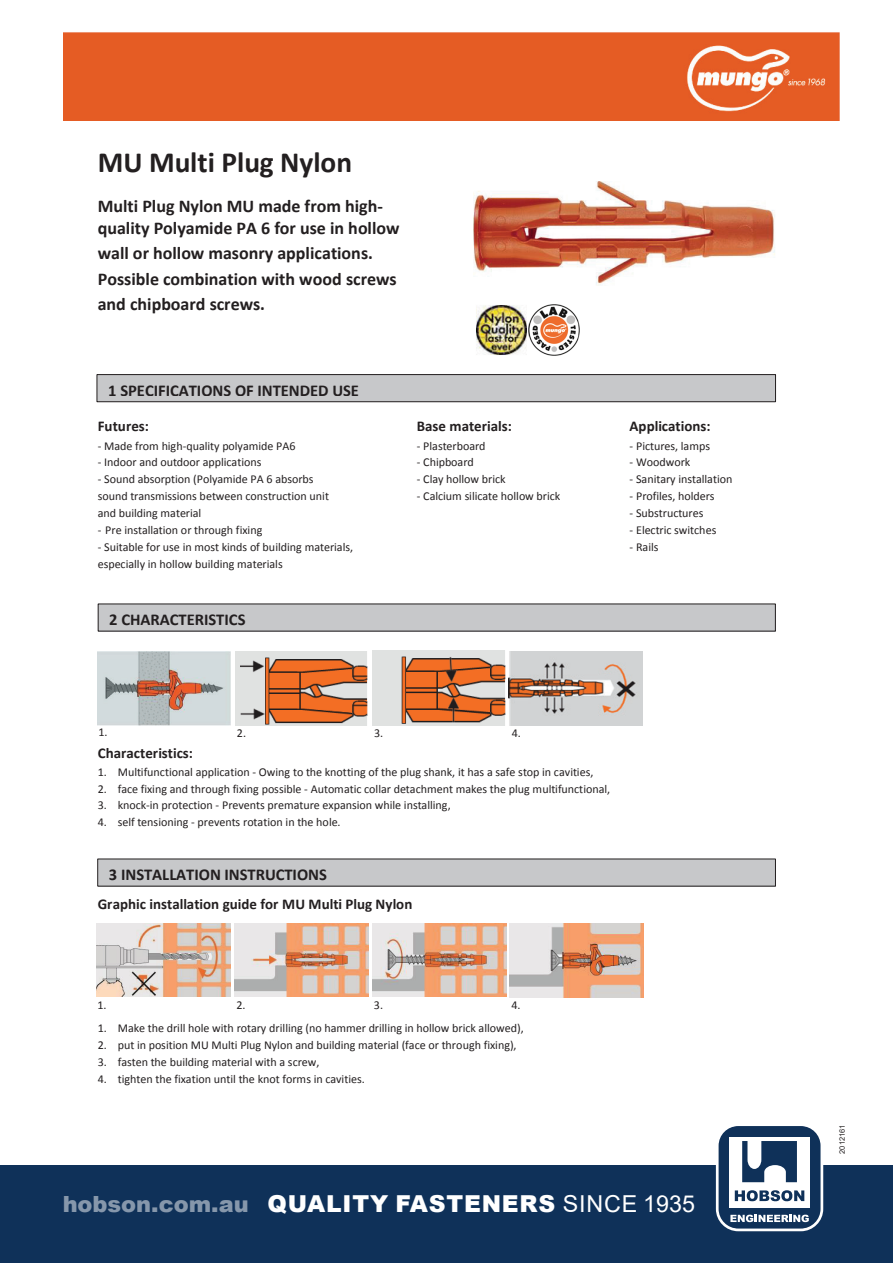
<style>
.page{position:relative;width:893px;height:1263px;background:#fff}
.page>*{position:absolute;margin:0;border:0;box-sizing:border-box;transform-origin:0 0}
.t1{font:700 29.4px "Calibri";color:#231f20}
.t2{font:900 23.25px "Arial";letter-spacing:.035em;color:#fff}
.t3{font:700 18px/25.3px "Calibri";color:#231f20}
.t4{font:700 16.5px "Calibri";color:#231f20}
.t5{font:700 15px "Calibri";color:#231f20}
.t6{font:12px "Calibri";letter-spacing:-.005em;color:#231f20}
.t7{font:7.5px "Arial";color:#231f20}
.s1{font-size:22.5px}
.s2{font-weight:400}
</style>
<div class="page">
<div style="left:0;top:1165px;width:893px;height:98px;background:#0f3159"></div>
<svg style="left:720px;top:1127px;width:102px;height:103px"></svg>
<div style="left:716px;top:1123px;width:107px;height:108px;border:3px solid #fff;border-radius:21px"></div>
<div style="left:64px;top:32px;width:775px;height:88px;background:#e55c24"></div>
<img style="left:98px;top:651px;width:133px;height:74px">
<img style="left:235px;top:651px;width:133px;height:74px">
<img style="left:372px;top:651px;width:133px;height:74px">
<img style="left:508px;top:651px;width:134px;height:74px">
<img style="left:473px;top:181px;width:302px;height:104px">
<img style="left:476px;top:304px;width:104px;height:52px">
<div style="left:97px;top:375px;width:678px;height:27px;background:#c7c8ca"></div>
<div style="left:97px;top:374px;width:679px;height:28px;border:1px solid #231f20"></div>
<div style="left:98px;top:859px;width:677px;height:27px;background:#c7c8ca"></div>
<img style="left:97px;top:923px;width:133px;height:74px">
<img style="left:235px;top:923px;width:133px;height:74px">
<img style="left:372px;top:923px;width:134px;height:74px">
<img style="left:510px;top:923px;width:134px;height:74px">
<div style="left:98px;top:604px;width:677px;height:27px;background:#c7c8ca"></div>
<h1 class="t1" style="left:98px;top:143px;width:256px">MU Multi Plug Nylon</h1>
<h3 class="t3" style="left:98px;top:195px;width:303px;line-height:21.9px">Multi Plug Nylon MU made from high&shy;quality Polyamide PA 6 for use in hollow</h3>
<h3 class="t3" style="left:98px;top:241px;width:300px">wall or hollow masonry applications.<br>Possible combination with wood screws and chipboard screws.</h3>
<h3 class="t4" style="left:108px;top:380px;width:252px">1 SPECIFICATIONS OF INTENDED USE</h3>
<p class="t5" style="left:98px;top:417px;width:53px">Futures:</p>
<p class="t5" style="left:417px;top:417px;width:97px">Base materials:</p>
<p class="t5" style="left:630px;top:417px;width:83px">Applications:</p>
<p class="t6" style="left:98px;top:438px;width:199px">- Made from high-quality polyamide PA6</p>
<p class="t6" style="left:417px;top:438px;width:70px">- Plasterboard</p>
<p class="t6" style="left:630px;top:438px;width:82px">- Pictures, lamps</p>
<p class="t6" style="left:98px;top:455px;width:165px">- Indoor and outdoor applications</p>
<p class="t6" style="left:417px;top:455px;width:59px">- Chipboard</p>
<p class="t6" style="left:630px;top:455px;width:62px">- Woodwork</p>
<p class="t6" style="left:98px;top:472px;width:217px">- Sound absorption (Polyamide PA 6 absorbs</p>
<p class="t6" style="left:417px;top:472px;width:90px">- Clay hollow brick</p>
<p class="t6" style="left:630px;top:472px;width:104px">- Sanitary installation</p>
<p class="t6" style="left:98px;top:488px;width:233px">sound transmissions between construction unit</p>
<p class="t6" style="left:417px;top:488px;width:145px">- Calcium silicate hollow brick</p>
<p class="t6" style="left:630px;top:488px;width:86px">- Profiles, holders</p>
<p class="t6" style="left:98px;top:505px;width:105px">and building material</p>
<p class="t6" style="left:630px;top:505px;width:75px">- Substructures</p>
<p class="t6" style="left:98px;top:522px;width:166px">- Pre installation or through fixing</p>
<p class="t6" style="left:630px;top:522px;width:88px">- Electric switches</p>
<p class="t6" style="left:98px;top:539px;width:257px">- Suitable for use in most kinds of building materials,</p>
<p class="t6" style="left:630px;top:539px;width:30px">- Rails</p>
<p class="t6" style="left:98px;top:556px;width:187px">especially in hollow building materials</p>
<h3 class="t4" style="left:109px;top:609px;width:138px">2 CHARACTERISTICS</h3>
<p class="t6" style="left:98px;top:724px;width:11px">1.</p>
<p class="t6" style="left:237px;top:725px;width:11px">2.</p>
<p class="t6" style="left:374px;top:725px;width:11px">3.</p>
<p class="t6" style="left:512px;top:726px;width:11px">4.</p>
<p class="t5" style="left:98px;top:743px;width:97px">Characteristics:</p>
<p class="t6" style="left:98px;top:764px;width:497px">1. Multifunctional application - Owing to the knotting of the plug shank, it has a safe stop in cavities,</p>
<p class="t6" style="left:98px;top:781px;width:514px">2. face fixing and through fixing possible - Automatic collar detachment makes the plug multifunctional,</p>
<p class="t6" style="left:98px;top:798px;width:354px">3. knock-in protection - Prevents premature expansion while installing,</p>
<p class="t6" style="left:98px;top:815px;width:244px">4. self tensioning - prevents rotation in the hole.</p>
<h3 class="t4" style="left:109px;top:864px;width:220px">3 INSTALLATION INSTRUCTIONS</h3>
<p class="t5" style="left:98px;top:894px;width:316px">Graphic installation guide for MU Multi Plug Nylon</p>
<p class="t6" style="left:97px;top:998px;width:11px">1.</p>
<p class="t6" style="left:236px;top:997px;width:11px">2.</p>
<p class="t6" style="left:374px;top:998px;width:11px">3.</p>
<p class="t6" style="left:511px;top:997px;width:11px">4.</p>
<p class="t6" style="left:98px;top:1021px;width:427px">1. Make the drill hole with rotary drilling (no hammer drilling in hollow brick allowed),</p>
<p class="t6" style="left:98px;top:1037px;width:420px">2. put in position MU Multi Plug Nylon and building material (face or through fixing),</p>
<p class="t6" style="left:98px;top:1054px;width:223px">3. fasten the building material with a screw,</p>
<p class="t6" style="left:98px;top:1071px;width:269px">4. tighten the fixation until the knot forms in cavities.</p>
<h2 class="t2" style="left:63px;top:1187px;width:634px"><span class="s1">hobson.com.au</span> QUALITY FASTENERS <span class="s2">SINCE 1935</span></h2>
<p class="t7" style="left:837px;top:1154px;width:31px;rotate:-90deg">2012161</p>
</div>
